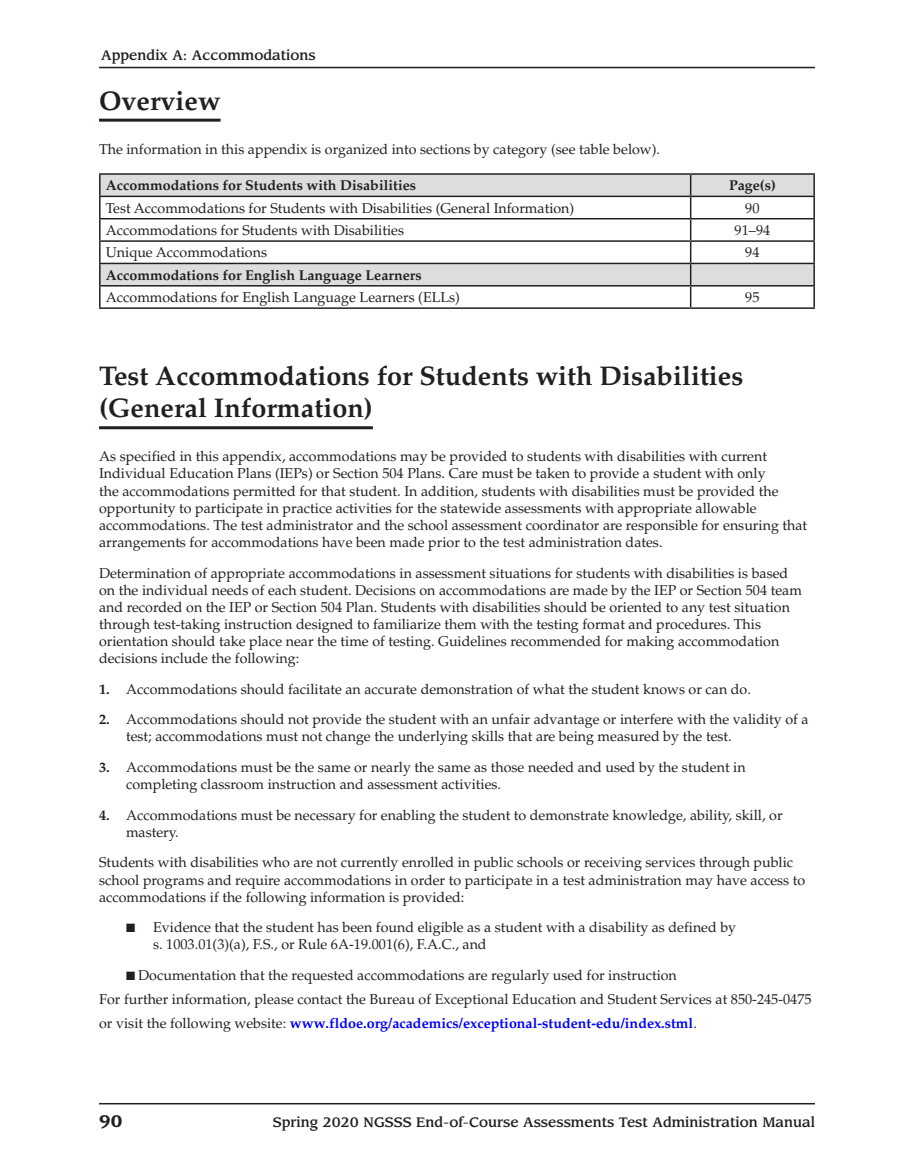
<style>
.page{position:relative;width:905px;height:1175px;background:#fff}
.page>*{position:absolute;margin:0;border:0;box-sizing:border-box;transform-origin:0 0}
.t1{font:700 27px/32.4px "Palatino LT Std";color:#231f20}
.t2{font:700 16.5px "Leawood Std";color:#231f20}
.t3{font:14.25px/17.1px "Palatino LT Std";color:#231f20}
.t4{font:700 14.25px "Palatino LT Std";color:#231f20}
.t5{font:500 13.5px "Leawood Std";color:#231f20}
.s1{font-weight:700}
.s2{font-weight:700;color:#00f}
</style>
<div class="page">
<hr style="left:99px;top:1102px;width:715px;height:2px;background:#231f20">
<hr style="left:99px;top:67px;width:715px;height:1px;background:#231f20">
<hr style="left:99px;top:119px;width:121px;height:3px;background:#231f20">
<hr style="left:99px;top:426px;width:274px;height:3px;background:#231f20">
<div style="left:100px;top:174px;width:590px;height:22px;background:#dcdddf"></div>
<div style="left:690px;top:174px;width:124px;height:22px;background:#dcdddf"></div>
<div style="left:100px;top:263px;width:590px;height:23px;background:#dcdddf"></div>
<div style="left:690px;top:263px;width:124px;height:23px;background:#dcdddf"></div>
<hr style="left:99px;top:173px;width:591px;height:2px;background:#231f20">
<hr style="left:690px;top:173px;width:125px;height:2px;background:#231f20">
<hr style="left:99px;top:196px;width:591px;height:1px;background:#231f20">
<hr style="left:690px;top:196px;width:125px;height:1px;background:#231f20">
<hr style="left:99px;top:218px;width:591px;height:1px;background:#231f20">
<hr style="left:690px;top:218px;width:125px;height:1px;background:#231f20">
<hr style="left:99px;top:240px;width:591px;height:2px;background:#231f20">
<hr style="left:690px;top:240px;width:125px;height:2px;background:#231f20">
<hr style="left:99px;top:263px;width:591px;height:1px;background:#231f20">
<hr style="left:690px;top:263px;width:125px;height:1px;background:#231f20">
<hr style="left:99px;top:285px;width:591px;height:1px;background:#231f20">
<svg style="left:99px;top:175px;width:1px;height:132px"></svg>
<hr style="left:690px;top:285px;width:125px;height:1px;background:#231f20">
<svg style="left:690px;top:175px;width:1px;height:132px"></svg>
<svg style="left:813px;top:175px;width:1px;height:132px"></svg>
<hr style="left:99px;top:307px;width:591px;height:2px;background:#231f20">
<hr style="left:690px;top:307px;width:125px;height:2px;background:#231f20">
<p class="t5" style="left:101px;top:47px;width:216px">Appendix A: Accommodations</p>
<h2 class="t1" style="left:99px;top:85px;width:123px">Overview</h2>
<p class="t3" style="left:99px;top:141px;width:562px">The information in this appendix is organized into sections by category (see table below).</p>
<p class="t4" style="left:106px;top:177px;width:312px">Accommodations for Students with Disabilities</p>
<p class="t4" style="left:729px;top:177px;width:48px">Page(s)</p>
<p class="t3" style="left:106px;top:200px;width:470px">Test Accommodations for Students with Disabilities (General Information)</p>
<p class="t3" style="left:745px;top:200px;width:16px">90</p>
<p class="t3" style="left:106px;top:222px;width:300px">Accommodations for Students with Disabilities</p>
<p class="t3" style="left:734px;top:222px;width:37px">91–94</p>
<p class="t3" style="left:106px;top:244px;width:163px">Unique Accommodations</p>
<p class="t3" style="left:745px;top:244px;width:16px">94</p>
<p class="t4" style="left:106px;top:267px;width:317px">Accommodations for English Language Learners</p>
<p class="t3" style="left:106px;top:289px;width:355px">Accommodations for English Language Learners (ELLs)</p>
<p class="t3" style="left:745px;top:289px;width:16px">95</p>
<h2 class="t1" style="left:99px;top:360px;width:646px">Test Accommodations for Students with Disabilities (General Information)</h2>
<p class="t3" style="left:99px;top:448px;width:709px">As specified in this appendix, accommodations may be provided to students with disabilities with current Individual Education Plans (IEPs) or Section 504 Plans. Care must be taken to provide a student with only<br>the accommodations permitted for that student. In addition, students with disabilities must be provided the opportunity to participate in practice activities for the statewide assessments with appropriate allowable accommodations. The test administrator and the school assessment coordinator are responsible for ensuring that arrangements for accommodations have been made prior to the test administration dates.</p>
<p class="t3" style="left:99px;top:564px;width:704px">Determination of appropriate accommodations in assessment situations for students with disabilities is based on the individual needs of each student. Decisions on accommodations are made by the IEP or Section 504 team and recorded on the IEP or Section 504 Plan. Students with disabilities should be oriented to any test situation through test-taking instruction designed to familiarize them with the testing format and procedures. This orientation should take place near the time of testing. Guidelines recommended for making accommodation decisions include the following:</p>
<p class="t3" style="left:99px;top:680px;width:653px"><span class="s1">1.</span> Accommodations should facilitate an accurate demonstration of what the student knows or can do.</p>
<p class="t3" style="left:126px;top:711px;width:684px;text-indent:-27px"><span class="s1">2.</span> Accommodations should not provide the student with an unfair advantage or interfere with the validity of a test; accommodations must not change the underlying skills that are being measured by the test.</p>
<p class="t3" style="left:126px;top:759px;width:621px;text-indent:-27px"><span class="s1">3.</span> Accommodations must be the same or nearly the same as those needed and used by the student in completing classroom instruction and assessment activities.</p>
<p class="t3" style="left:126px;top:806px;width:658px;text-indent:-27px"><span class="s1">4.</span> Accommodations must be necessary for enabling the student to demonstrate knowledge, ability, skill, or mastery.</p>
<p class="t3" style="left:99px;top:854px;width:707px">Students with disabilities who are not currently enrolled in public schools or receiving services through public school programs and require accommodations in order to participate in a test administration may have access to accommodations if the following information is provided:</p>
<p class="t3" style="left:153px;top:919px;width:584px;text-indent:-27px">■ Evidence that the student has been found eligible as a student with a disability as defined by s. 1003.01(3)(a), F.S., or Rule 6A-19.001(6), F.A.C., and</p>
<p class="t3" style="left:99px;top:963px;width:714px;line-height:23.9px;text-indent:27px">■ Documentation that the requested accommodations are regularly used for instruction<br>For further information, please contact the Bureau of Exceptional Education and Student Services at 850-245-0475 or visit the following website: <span class="s2">www.fldoe.org/academics/exceptional-student-edu/index.stml</span>.</p>
<p class="t2" style="left:99px;top:1110px;width:25px">90</p>
<p class="t5" style="left:273px;top:1113px;width:543px">Spring 2020 NGSSS End-of-Course Assessments Test Administration Manual</p>
</div>
